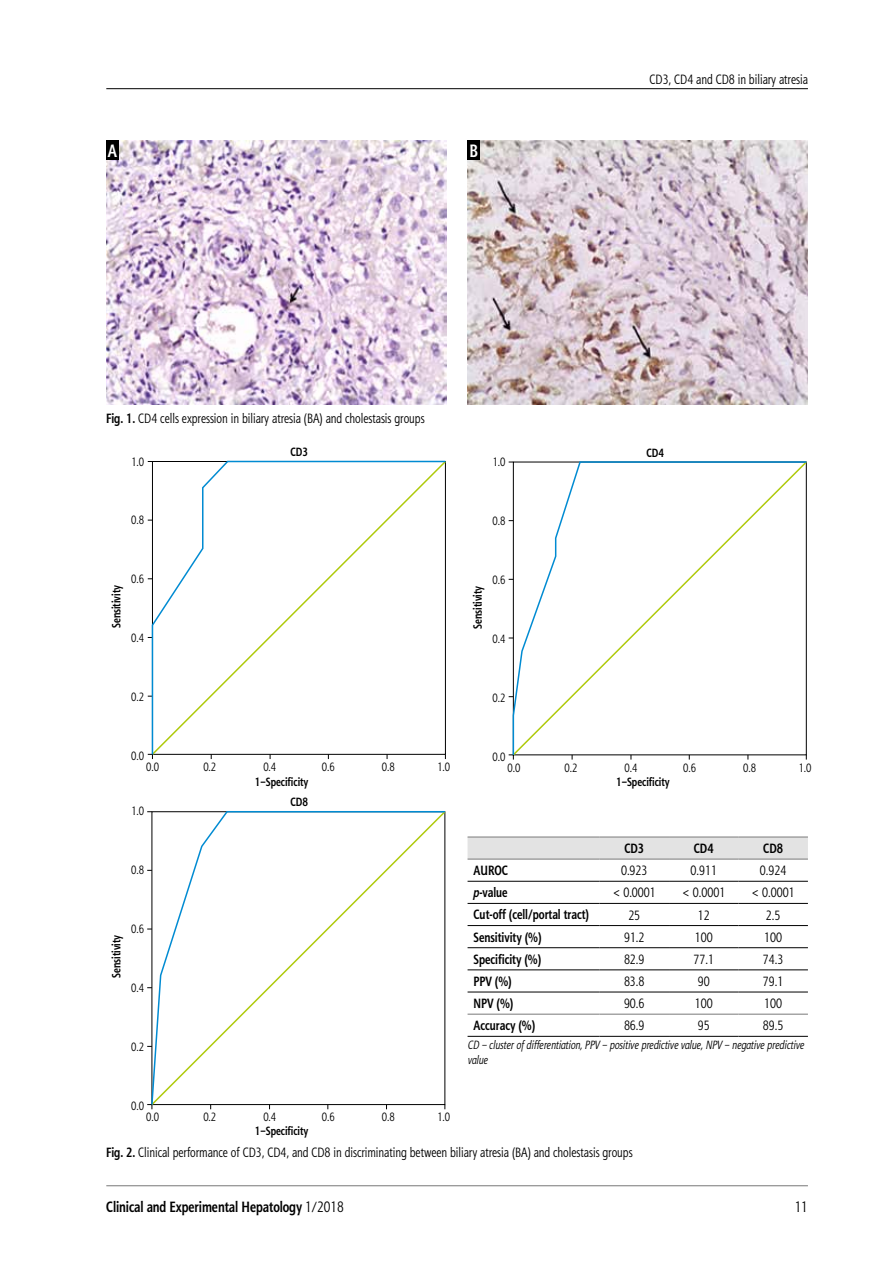
<style>
.page{position:relative;width:893px;height:1263px;background:#fff}
.page>*{position:absolute;margin:0;border:0;box-sizing:border-box;transform-origin:0 0}
.t1{font:700 18px "Aerton Cnd EFN";color:#fff}
.t2{font:700 15px "Aerton Cnd EFN";color:#000}
.t3{font:15px "Aerton Cnd EFN";color:#000}
.t4{font:13.5px "Aerton Cnd EFN";color:#000}
.t5{font:700 13.5px "Aerton Cnd EFN";color:#000}
.t6{font:12px "Aerton Cnd EFN";color:#000}
.t7{font:italic 12px/15px "Aerton Cnd EFN";color:#000}
.t8{font:700 12px "Aerton Cnd EFN";color:#000}
.s1{font-weight:700}
.s2{font-style:italic}
.s3{font-weight:400}
</style>
<div class="page">
<hr style="left:106px;top:88px;width:702px;height:1px;background:#000">
<hr style="left:106px;top:1185px;width:702px;height:1px;background:#878787">
<img style="left:106px;top:140px;width:340px;height:264px">
<img style="left:468px;top:140px;width:340px;height:264px">
<svg style="left:151px;top:460px;width:295px;height:296px"></svg>
<svg style="left:509px;top:754px;width:5px;height:5px"></svg>
<svg style="left:512px;top:461px;width:295px;height:295px"></svg>
<svg style="left:147px;top:1104px;width:6px;height:5px"></svg>
<svg style="left:150px;top:811px;width:296px;height:295px"></svg>
<div style="left:106px;top:140px;width:13px;height:19px;background:#000"></div>
<div style="left:468px;top:140px;width:12px;height:19px;background:#000"></div>
<div style="left:468px;top:837px;width:340px;height:21px;background:#e3e3e3"></div>
<hr style="left:468px;top:881px;width:132px;height:1px;background:#000">
<hr style="left:600px;top:881px;width:69px;height:1px;background:#000">
<hr style="left:669px;top:881px;width:69px;height:1px;background:#000">
<hr style="left:738px;top:881px;width:70px;height:1px;background:#000">
<hr style="left:468px;top:903px;width:132px;height:1px;background:#000">
<hr style="left:600px;top:903px;width:69px;height:1px;background:#000">
<hr style="left:669px;top:903px;width:69px;height:1px;background:#000">
<hr style="left:738px;top:903px;width:70px;height:1px;background:#000">
<hr style="left:468px;top:925px;width:132px;height:1px;background:#000">
<hr style="left:600px;top:925px;width:69px;height:1px;background:#000">
<hr style="left:669px;top:925px;width:69px;height:1px;background:#000">
<hr style="left:738px;top:925px;width:70px;height:1px;background:#000">
<hr style="left:468px;top:947px;width:132px;height:1px;background:#000">
<hr style="left:600px;top:947px;width:69px;height:1px;background:#000">
<hr style="left:669px;top:947px;width:69px;height:1px;background:#000">
<hr style="left:738px;top:947px;width:70px;height:1px;background:#000">
<hr style="left:468px;top:969px;width:132px;height:1px;background:#000">
<hr style="left:600px;top:969px;width:69px;height:1px;background:#000">
<hr style="left:669px;top:969px;width:69px;height:1px;background:#000">
<hr style="left:738px;top:969px;width:70px;height:1px;background:#000">
<hr style="left:468px;top:1036px;width:132px;height:1px;background:#000">
<hr style="left:600px;top:1036px;width:69px;height:1px;background:#000">
<hr style="left:669px;top:1036px;width:69px;height:1px;background:#000">
<hr style="left:738px;top:1036px;width:70px;height:1px;background:#000">
<hr style="left:468px;top:836px;width:132px;height:1px;background:#878787">
<hr style="left:600px;top:836px;width:69px;height:1px;background:#878787">
<hr style="left:669px;top:836px;width:69px;height:1px;background:#878787">
<hr style="left:738px;top:836px;width:70px;height:1px;background:#878787">
<hr style="left:468px;top:858px;width:132px;height:2px;background:#878787">
<hr style="left:600px;top:858px;width:69px;height:2px;background:#878787">
<hr style="left:669px;top:858px;width:69px;height:2px;background:#878787">
<hr style="left:738px;top:858px;width:70px;height:2px;background:#878787">
<hr style="left:468px;top:992px;width:132px;height:1px;background:#000">
<hr style="left:600px;top:992px;width:69px;height:1px;background:#000">
<hr style="left:669px;top:992px;width:69px;height:1px;background:#000">
<hr style="left:738px;top:992px;width:70px;height:1px;background:#000">
<hr style="left:468px;top:1013px;width:132px;height:2px;background:#878787">
<hr style="left:600px;top:1013px;width:69px;height:2px;background:#878787">
<hr style="left:669px;top:1013px;width:69px;height:2px;background:#878787">
<hr style="left:738px;top:1013px;width:70px;height:2px;background:#878787">
<h1 class="t1" style="left:108px;top:139px;width:11px">A</h1>
<h1 class="t1" style="left:470px;top:139px;width:10px">B</h1>
<p class="t4" style="left:650px;top:71px;width:160px">CD3, CD4 and CD8 in biliary atresia</p>
<p class="t4" style="left:106px;top:410px;width:320px"><span class="s1">Fig. 1.</span> CD4 cells expression in biliary atresia (BA) and cholestasis groups</p>
<p class="t6" style="left:132px;top:454px;width:14px">1.0</p>
<p class="t8" style="left:290px;top:445px;width:19px">CD3</p>
<p class="t6" style="left:493px;top:455px;width:14px">1.0</p>
<p class="t8" style="left:647px;top:445px;width:19px">CD4</p>
<p class="t6" style="left:131px;top:513px;width:14px">0.8</p>
<p class="t6" style="left:492px;top:514px;width:14px">0.8</p>
<p class="t8" style="left:109px;top:628px;width:44px;rotate:-90deg">Sensitivity</p>
<p class="t6" style="left:131px;top:572px;width:14px">0.6</p>
<p class="t8" style="left:470px;top:629px;width:44px;rotate:-90deg">Sensitivity</p>
<p class="t6" style="left:492px;top:573px;width:14px">0.6</p>
<p class="t6" style="left:131px;top:631px;width:14px">0.4</p>
<p class="t6" style="left:492px;top:632px;width:14px">0.4</p>
<p class="t6" style="left:131px;top:690px;width:14px">0.2</p>
<p class="t6" style="left:492px;top:690px;width:14px">0.2</p>
<p class="t6" style="left:131px;top:749px;width:14px">0.0</p>
<p class="t6" style="left:146px;top:760px;width:14px">0.0</p>
<p class="t6" style="left:203px;top:760px;width:14px">0.2</p>
<p class="t6" style="left:263px;top:760px;width:14px">0.4</p>
<p class="t6" style="left:322px;top:760px;width:14px">0.6</p>
<p class="t6" style="left:382px;top:760px;width:14px">0.8</p>
<p class="t6" style="left:438px;top:760px;width:14px">1.0</p>
<p class="t8" style="left:255px;top:774px;width:55px">1–Specificity</p>
<p class="t6" style="left:492px;top:749px;width:14px">0.0</p>
<p class="t6" style="left:508px;top:761px;width:14px">0.0</p>
<p class="t6" style="left:565px;top:761px;width:14px">0.2</p>
<p class="t6" style="left:625px;top:761px;width:14px">0.4</p>
<p class="t6" style="left:683px;top:761px;width:14px">0.6</p>
<p class="t6" style="left:743px;top:761px;width:14px">0.8</p>
<p class="t6" style="left:799px;top:761px;width:14px">1.0</p>
<p class="t8" style="left:616px;top:775px;width:55px">1–Specificity</p>
<p class="t6" style="left:132px;top:804px;width:14px">1.0</p>
<p class="t8" style="left:290px;top:794px;width:19px">CD8</p>
<p class="t5" style="left:624px;top:840px;width:21px">CD3</p>
<p class="t5" style="left:694px;top:840px;width:21px">CD4</p>
<p class="t5" style="left:763px;top:840px;width:21px">CD8</p>
<p class="t6" style="left:131px;top:863px;width:14px">0.8</p>
<p class="t8" style="left:109px;top:978px;width:44px;rotate:-90deg">Sensitivity</p>
<p class="t6" style="left:131px;top:922px;width:14px">0.6</p>
<p class="t6" style="left:131px;top:981px;width:14px">0.4</p>
<p class="t6" style="left:131px;top:1040px;width:14px">0.2</p>
<p class="t6" style="left:131px;top:1098px;width:14px">0.0</p>
<p class="t6" style="left:146px;top:1110px;width:14px">0.0</p>
<p class="t6" style="left:203px;top:1110px;width:14px">0.2</p>
<p class="t6" style="left:263px;top:1110px;width:14px">0.4</p>
<p class="t6" style="left:322px;top:1110px;width:14px">0.6</p>
<p class="t6" style="left:382px;top:1110px;width:14px">0.8</p>
<p class="t6" style="left:438px;top:1110px;width:14px">1.0</p>
<p class="t8" style="left:255px;top:1124px;width:55px">1–Specificity</p>
<p class="t5" style="left:474px;top:862px;width:36px">AUROC</p>
<p class="t4" style="left:621px;top:863px;width:28px">0.923</p>
<p class="t4" style="left:690px;top:863px;width:28px">0.911</p>
<p class="t4" style="left:760px;top:863px;width:28px">0.924</p>
<p class="t5" style="left:474px;top:884px;width:35px"><span class="s2">p</span>-value</p>
<p class="t4" style="left:613px;top:885px;width:45px">&lt; 0.0001</p>
<p class="t4" style="left:682px;top:885px;width:45px">&lt; 0.0001</p>
<p class="t4" style="left:752px;top:885px;width:45px">&lt; 0.0001</p>
<p class="t5" style="left:474px;top:907px;width:117px">Cut-off (cell/portal tract)</p>
<p class="t4" style="left:628px;top:907px;width:13px">25</p>
<p class="t4" style="left:698px;top:907px;width:13px">12</p>
<p class="t4" style="left:766px;top:907px;width:16px">2.5</p>
<p class="t5" style="left:474px;top:929px;width:70px">Sensitivity (%)</p>
<p class="t4" style="left:624px;top:929px;width:22px">91.2</p>
<p class="t4" style="left:695px;top:929px;width:19px">100</p>
<p class="t4" style="left:764px;top:929px;width:19px">100</p>
<p class="t5" style="left:474px;top:951px;width:69px">Specificity (%)</p>
<p class="t4" style="left:624px;top:951px;width:22px">82.9</p>
<p class="t4" style="left:693px;top:951px;width:22px">77.1</p>
<p class="t4" style="left:763px;top:951px;width:22px">74.3</p>
<p class="t5" style="left:474px;top:973px;width:40px">PPV (%)</p>
<p class="t4" style="left:624px;top:973px;width:22px">83.8</p>
<p class="t4" style="left:698px;top:973px;width:13px">90</p>
<p class="t4" style="left:763px;top:973px;width:22px">79.1</p>
<p class="t5" style="left:474px;top:995px;width:41px">NPV (%)</p>
<p class="t4" style="left:624px;top:995px;width:22px">90.6</p>
<p class="t4" style="left:695px;top:995px;width:19px">100</p>
<p class="t4" style="left:764px;top:995px;width:19px">100</p>
<p class="t5" style="left:474px;top:1017px;width:63px">Accuracy (%)</p>
<p class="t4" style="left:624px;top:1018px;width:22px">86.9</p>
<p class="t4" style="left:698px;top:1018px;width:13px">95</p>
<p class="t4" style="left:763px;top:1018px;width:22px">89.5</p>
<p class="t7" style="left:468px;top:1037px;width:338px">CD – cluster of differentiation, PPV – positive predictive value, NPV – negative predictive value</p>
<p class="t4" style="left:106px;top:1145px;width:528px"><span class="s1">Fig. 2.</span> Clinical performance of CD3, CD4, and CD8 in discriminating between biliary atresia (BA) and cholestasis groups</p>
<p class="t2" style="left:106px;top:1198px;width:239px">Clinical and Experimental Hepatology <span class="s3">1/2018</span></p>
<p class="t3" style="left:795px;top:1198px;width:15px">11</p>
</div>
